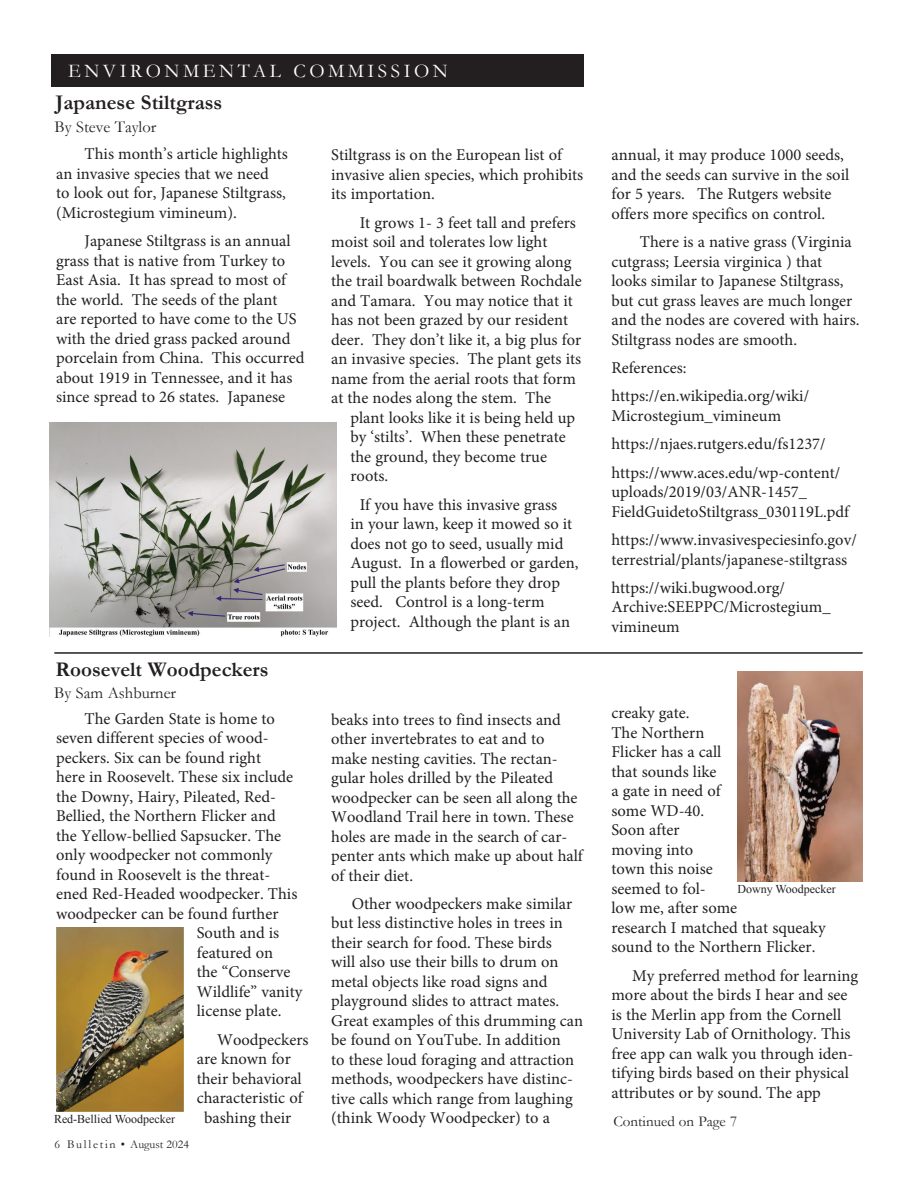
<style>
.page{position:relative;width:918px;height:1188px;background:#fff}
.page>*{position:absolute;margin:0;border:0;box-sizing:border-box;transform-origin:0 0}
.t1{font:700 21px "Garamond";color:#231f20}
.t2{font:19.5px "Garamond";letter-spacing:.18em;color:#fff}
.t3{font:16.5px/19.5px "Minion Pro";color:#231f20}
.t4{font:16.5px "Garamond";color:#231f20}
.t5{font:15px "Garamond";color:#231f20}
.t6{font:12px "Times New Roman";color:#231f20}
.t7{font:12px "Garamond";color:#231f20}
</style>
<div class="page">
<div style="left:52px;top:55px;width:532px;height:32px;background:#231f20"></div>
<img style="left:50px;top:422px;width:287px;height:214px">
<hr style="left:54px;top:652px;width:809px;height:2px;background:#231f20">
<img style="left:737px;top:671px;width:126px;height:210px">
<img style="left:56px;top:927px;width:127px;height:184px">
<p class="t2" style="left:68px;top:58px;width:381px">ENVIRONMENTAL COMMISSION</p>
<p class="t1" style="left:56px;top:88px;width:168px">Japanese Stiltgrass</p>
<p class="t4" style="left:55px;top:116px;width:103px">By Steve Taylor</p>
<p class="t3" style="left:56px;top:145px;width:233px;text-indent:28px">This month’s article highlights an invasive species that we need<br>to look out for, Japanese Stiltgrass, (Microstegium vimineum).</p>
<p class="t3" style="left:56px;top:231px;width:250px;text-indent:28px">Japanese Stiltgrass is an annual grass that is native from Turkey to East Asia. It has spread to most of the world. The seeds of the plant<br>are reported to have come to the US with the dried grass packed around porcelain from China. This occurred about 1919 in Tennessee, and it has since spread to 26 states. Japanese</p>
<p class="t1" style="left:56px;top:655px;width:214px">Roosevelt Woodpeckers</p>
<p class="t4" style="left:54px;top:681px;width:123px">By Sam Ashburner</p>
<p class="t3" style="left:331px;top:145px;width:254px">Stiltgrass is on the European list of invasive alien species, which prohibits its importation.</p>
<p class="t3" style="left:331px;top:213px;width:252px;text-indent:28px">It grows 1- 3 feet tall and prefers moist soil and tolerates low light levels. You can see it growing along the trail boardwalk between Rochdale and Tamara. You may notice that it has not been grazed by our resident deer. They don’t like it, a big plus for an invasive species. The plant gets its name from the aerial roots that form at the nodes along the stem. The</p>
<p class="t3" style="left:350px;top:408px;width:226px">plant looks like it is being held up by ‘stilts’. When these penetrate the ground, they become true roots.</p>
<p class="t3" style="left:350px;top:495px;width:230px;text-indent:9px">If you have this invasive grass<br>in your lawn, keep it mowed so it does not go to seed, usually mid<br>August. In a flowerbed or garden, pull the plants before they drop seed. Control is a long-term project. Although the plant is an</p>
<p class="t3" style="left:611px;top:145px;width:239px">annual, it may produce 1000 seeds, and the seeds can survive in the soil for 5 years. The Rutgers website offers more specifics on control.</p>
<p class="t3" style="left:611px;top:232px;width:250px;text-indent:28px">There is a native grass (Virginia cutgrass; Leersia virginica ) that looks similar to Japanese Stiltgrass, but cut grass leaves are much longer and the nodes are covered with hairs.<br>Stiltgrass nodes are smooth.</p>
<p class="t3" style="left:611px;top:354px;width:199px;line-height:28.3px">References: https://en.wikipedia.org/wiki/</p>
<p class="t3" style="left:611px;top:402px;width:230px;line-height:28.3px">Microstegium_vimineum https://njaes.rutgers.edu/fs1237/ https://www.aces.edu/wp-content/</p>
<p class="t3" style="left:611px;top:482px;width:239px">uploads/2019/03/ANR-1457_<br>FieldGuidetoStiltgrass_030119L.pdf</p>
<p class="t3" style="left:611px;top:530px;width:247px">https://www.invasivespeciesinfo.gov/ terrestrial/plants/japanese-stiltgrass</p>
<p class="t3" style="left:611px;top:578px;width:221px">https://wiki.bugwood.org/<br>Archive:SEEPPC/Microstegium_ vimineum</p>
<p class="t3" style="left:611px;top:704px;width:216px">creaky gate.<br>The Northern<br>Flicker has a call<br>that sounds like<br>a gate in need of<br>some WD-40.<br>Soon after<br>moving into<br>town this noise<br>seemed to fol-<br>low me, after some<br>research I matched that squeaky sound to the Northern Flicker.</p>
<p class="t3" style="left:611px;top:966px;width:248px;text-indent:21px">My preferred method for learning more about the birds I hear and see is the Merlin app from the Cornell University Lab of Ornithology. This free app can walk you through iden&shy;tifying birds based on their physical attributes or by sound. The app</p>
<p class="t3" style="left:85px;top:709px;width:192px">The Garden State is home to</p>
<p class="t3" style="left:56px;top:728px;width:214px">seven different species of wood-</p>
<p class="t3" style="left:56px;top:748px;width:206px">peckers. Six can be found right</p>
<p class="t3" style="left:56px;top:767px;width:239px">here in Roosevelt. These six include</p>
<p class="t3" style="left:56px;top:787px;width:221px">the Downy, Hairy, Pileated, Red-</p>
<p class="t3" style="left:56px;top:806px;width:221px">Bellied, the Northern Flicker and</p>
<p class="t3" style="left:56px;top:826px;width:227px">the Yellow-bellied Sapsucker. The</p>
<p class="t3" style="left:56px;top:845px;width:218px">only woodpecker not commonly</p>
<p class="t3" style="left:56px;top:865px;width:216px">found in Roosevelt is the threat-</p>
<p class="t3" style="left:56px;top:884px;width:243px">ened Red-Headed woodpecker. This</p>
<p class="t3" style="left:56px;top:904px;width:224px">woodpecker can be found further</p>
<p class="t3" style="left:197px;top:923px;width:84px">South and is</p>
<p class="t3" style="left:197px;top:943px;width:78px">featured on</p>
<p class="t3" style="left:197px;top:962px;width:95px">the “Conserve</p>
<p class="t3" style="left:197px;top:982px;width:107px">Wildlife” vanity</p>
<p class="t3" style="left:197px;top:1001px;width:86px">license plate.</p>
<p class="t3" style="left:217px;top:1030px;width:93px">Woodpeckers</p>
<p class="t3" style="left:197px;top:1049px;width:96px">are known for</p>
<p class="t3" style="left:197px;top:1069px;width:106px">their behavioral</p>
<p class="t3" style="left:197px;top:1088px;width:107px">characteristic of</p>
<p class="t3" style="left:204px;top:1108px;width:89px">bashing their</p>
<p class="t3" style="left:331px;top:710px;width:253px">beaks into trees to find insects and other invertebrates to eat and to make nesting cavities. The rectan&shy;gular holes drilled by the Pileated woodpecker can be seen all along the<br>Woodland Trail here in town. These holes are made in the search of car&shy;penter ants which make up about half of their diet.</p>
<p class="t3" style="left:331px;top:894px;width:253px;text-indent:21px">Other woodpeckers make similar but less distinctive holes in trees in their search for food. These birds<br>will also use their bills to drum on metal objects like road signs and playground slides to attract mates.<br>Great examples of this drumming can be found on YouTube. In addition<br>to these loud foraging and attraction methods, woodpeckers have distinc&shy;tive calls which range from laughing (think Woody Woodpecker) to a</p>
<p class="t6" style="left:737px;top:881px;width:100px">Downy Woodpecker</p>
<p class="t6" style="left:54px;top:1111px;width:123px">Red-Bellied Woodpecker</p>
<p class="t5" style="left:613px;top:1111px;width:125px">Continued on Page 7</p>
<p class="t7" style="left:55px;top:1136px;width:136px">6 Bulletin • August 2024</p>
</div>
